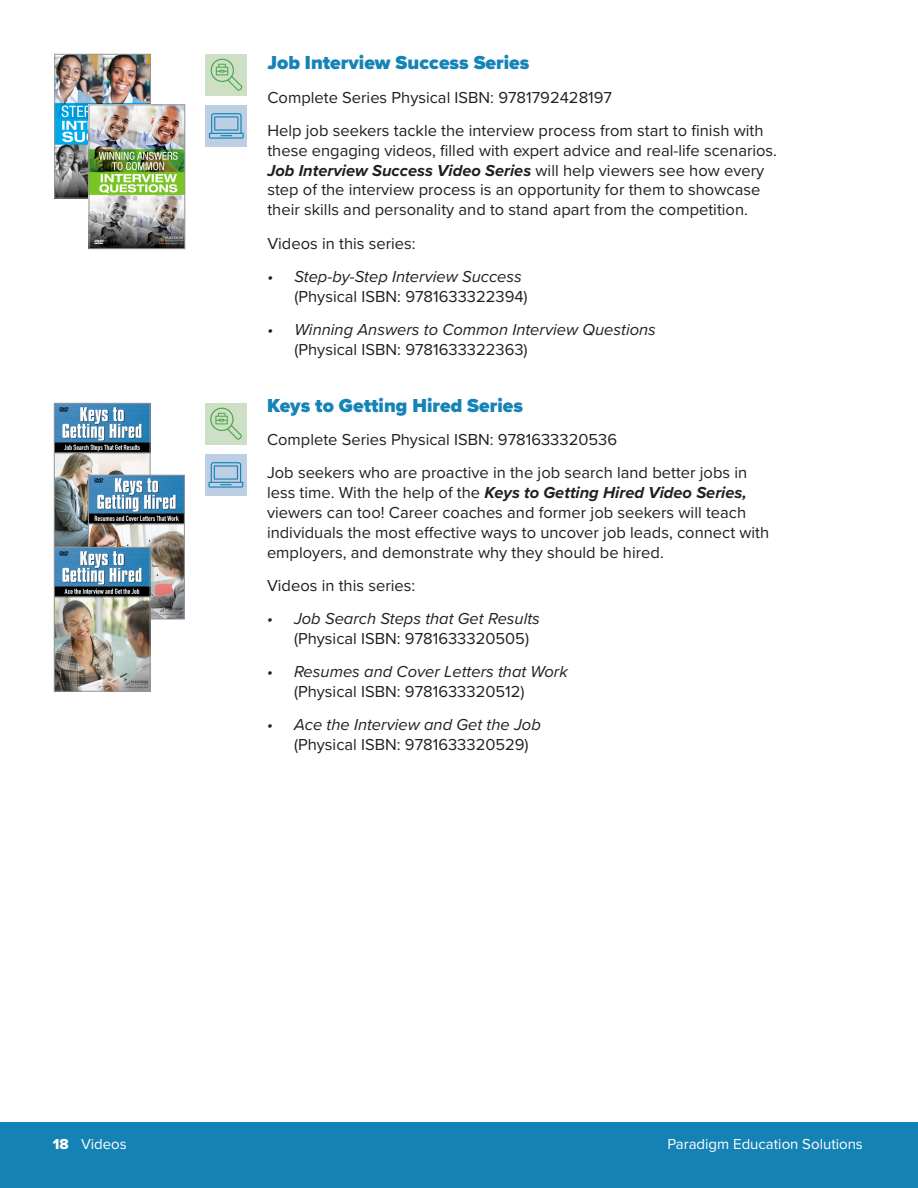
<style>
.page{position:relative;width:918px;height:1188px;background:#fff}
.page>*{position:absolute;margin:0;border:0;box-sizing:border-box;transform-origin:0 0}
.Heading_3{font:900 19.5px "Proxima Nova";color:#1683b7}
.Body_Copy{font:16.5px/19.8px "Proxima Nova";color:#231f20}
.t1{font:italic 16.5px/19.8px "Proxima Nova";color:#231f20}
.t2{font:15px "Proxima Nova";color:#fff}
.s1{font-weight:700;font-style:italic}
.s2{font-style:normal}
.s3{font-family:"Proxima Nova Extrabld"}
</style>
<div class="page">
<div style="left:205px;top:454px;width:42px;height:42px;background:#bccfe5"></div>
<svg style="left:208px;top:462px;width:35px;height:26px"></svg>
<div style="left:205px;top:403px;width:42px;height:41px;background:#cddfc5"></div>
<svg style="left:210px;top:408px;width:32px;height:32px"></svg>
<img style="left:56px;top:405px;width:92px;height:284px">
<div style="left:54px;top:403px;width:96px;height:144px;border:1px solid #939598"></div>
<img style="left:90px;top:477px;width:93px;height:140px">
<div style="left:88px;top:475px;width:97px;height:144px;border:1px solid #939598"></div>
<div style="left:54px;top:547px;width:96px;height:144px;border:1px solid #939598"></div>
<div style="left:206px;top:105px;width:41px;height:42px;background:#bccfe5"></div>
<svg style="left:209px;top:113px;width:35px;height:26px"></svg>
<div style="left:206px;top:54px;width:41px;height:41px;background:#cddfc5"></div>
<svg style="left:211px;top:59px;width:32px;height:32px"></svg>
<img style="left:56px;top:56px;width:93px;height:140px">
<div style="left:54px;top:54px;width:97px;height:144px;border:1px solid #939598"></div>
<img style="left:91px;top:107px;width:92px;height:140px">
<div style="left:89px;top:105px;width:96px;height:144px;border:1px solid #939598"></div>
<div style="left:0;top:1122px;width:918px;height:66px;background:#1482b4"></div>
<p class="Heading_3" style="left:267px;top:48px;width:264px">Job Interview Success Series</p>
<p class="Body_Copy" style="left:267px;top:87px;width:346px">Complete Series Physical ISBN: 9781792428197</p>
<p class="Body_Copy" style="left:267px;top:120px;width:511px">Help job seekers tackle the interview process from start to finish with these engaging videos, filled with expert advice and real-life scenarios.<br><span class="s1">Job Interview Success Video Series</span> will help viewers see how every step of the interview process is an opportunity for them to showcase their skills and personality and to stand apart from the competition.</p>
<p class="Body_Copy" style="left:267px;top:232px;width:150px">Videos in this series:</p>
<p class="t1" style="left:294px;top:266px;width:235px;text-indent:-27px">• Step-by-Step Interview Success <span class="s2">(Physical ISBN: 9781633322394)</span></p>
<p class="t1" style="left:294px;top:319px;width:363px;text-indent:-27px">• Winning Answers to Common Interview Questions <span class="s2">(Physical ISBN: 9781633322363)</span></p>
<p class="Heading_3" style="left:267px;top:391px;width:258px">Keys to Getting Hired Series</p>
<p class="Body_Copy" style="left:267px;top:429px;width:352px">Complete Series Physical ISBN: 9781633320536</p>
<p class="Body_Copy" style="left:267px;top:462px;width:504px">Job seekers who are proactive in the job search land better jobs in less time. With the help of the <span class="s1">Keys to Getting Hired Video Series, </span>viewers can too! Career coaches and former job seekers will teach individuals the most effective ways to uncover job leads, connect with employers, and demonstrate why they should be hired.</p>
<p class="Body_Copy" style="left:267px;top:575px;width:150px">Videos in this series:</p>
<p class="t1" style="left:294px;top:608px;width:247px;text-indent:-27px">• Job Search Steps that Get Results <span class="s2">(Physical ISBN: 9781633320505)</span></p>
<p class="t1" style="left:294px;top:661px;width:275px;text-indent:-27px">• Resumes and Cover Letters that Work <span class="s2">(Physical ISBN: 9781633320512)</span></p>
<p class="t1" style="left:294px;top:714px;width:248px;text-indent:-27px">• Ace the Interview and Get the Job <span class="s2">(Physical ISBN: 9781633320529)</span></p>
<p class="t2" style="left:53px;top:1133px;width:75px"><span class="s3">18</span> Videos</p>
<p class="t2" style="left:667px;top:1133px;width:197px">Paradigm Education Solutions</p>
</div>
